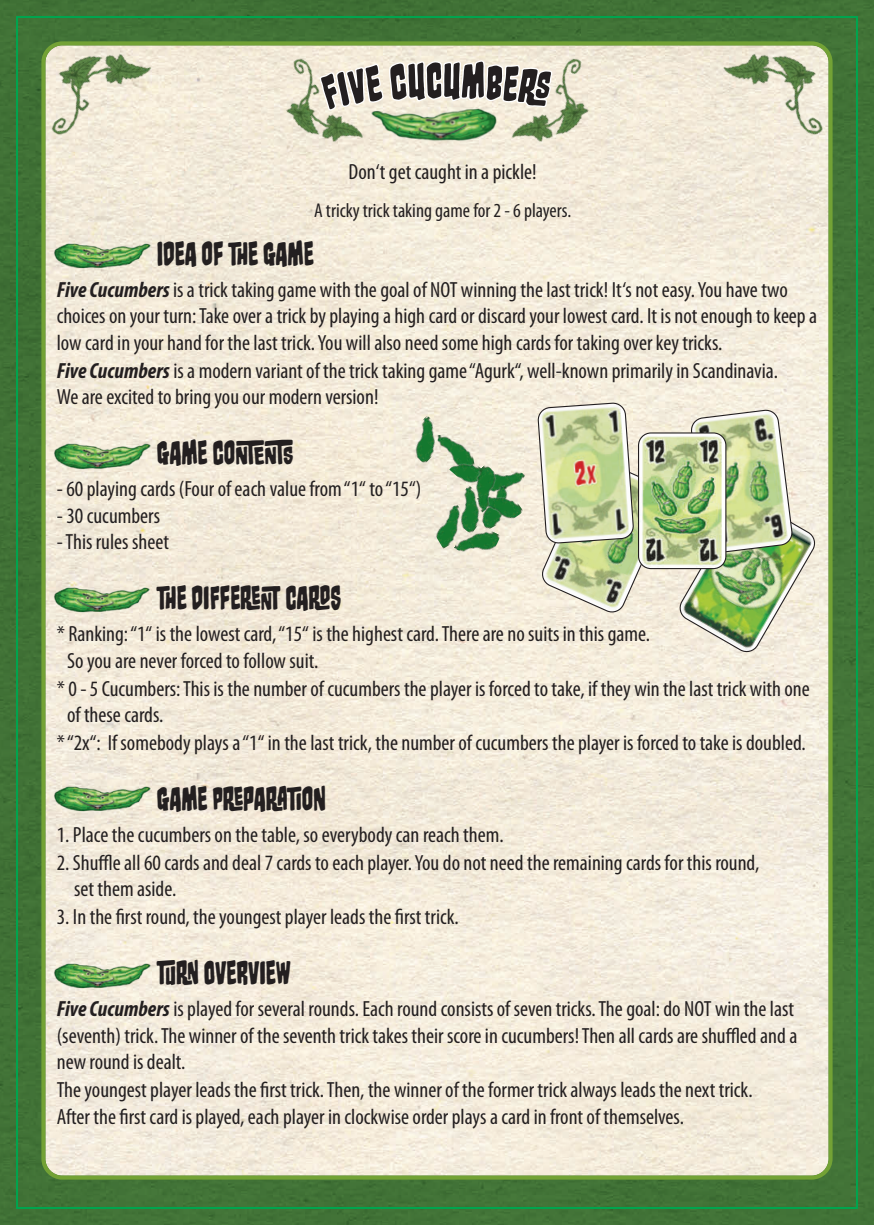
<style>
.page{position:relative;width:874px;height:1225px;background:#fff}
.page>*{position:absolute;margin:0;border:0;box-sizing:border-box;transform-origin:0 0}
.t1{font:36px "Monsterific BB";color:#231f20}
.t2{font:condensed 22px/26.8px "Myriad Pro";color:#231f20}
.t3{font:condensed 20px "Myriad Pro";color:#231f20}
.s1{font-weight:700;font-style:italic}
</style>
<div class="page">
<img style="left:0;top:0;width:873px;height:1225px">
<img style="left:45px;top:46px;width:783px;height:1129px">
<img style="left:537px;top:403px;width:280px;height:252px">
<img style="left:638px;top:433px;width:87px;height:135px">
<div style="left:637px;top:432px;width:89px;height:137px;border:1px solid #231f20;border-radius:12px"></div>
<img style="left:401px;top:415px;width:49px;height:49px">
<img style="left:485px;top:458px;width:40px;height:45px">
<img style="left:436px;top:429px;width:38px;height:43px">
<img style="left:493px;top:481px;width:30px;height:48px">
<img style="left:446px;top:485px;width:47px;height:34px">
<img style="left:449px;top:453px;width:36px;height:36px">
<img style="left:427px;top:504px;width:46px;height:45px">
<img style="left:459px;top:463px;width:49px;height:49px">
<img style="left:453px;top:519px;width:47px;height:45px">
<img style="left:25px;top:25px;width:134px;height:116px">
<img style="left:714px;top:25px;width:134px;height:116px">
<img style="left:50px;top:240px;width:101px;height:32px">
<img style="left:50px;top:441px;width:101px;height:32px">
<img style="left:50px;top:584px;width:101px;height:32px">
<img style="left:50px;top:783px;width:101px;height:33px">
<img style="left:50px;top:960px;width:101px;height:32px">
<img style="left:503px;top:51px;width:109px;height:116px">
<img style="left:261px;top:51px;width:109px;height:116px">
<img style="left:370px;top:104px;width:134px;height:45px">
<svg style="left:320px;top:64px;width:62px;height:46px;background:#f4ebda"></svg>
<svg style="left:389px;top:61px;width:163px;height:47px;background:#f3ebda"></svg>
<p class="t2" style="left:348px;top:158px;width:189px">Don‘t get caught in a pickle!</p>
<p class="t3" style="left:314px;top:198px;width:258px">A tricky trick taking game for 2 - 6 players.</p>
<h1 class="t1" style="left:157px;top:235px;width:158px">IDEA OF THE GAME</h1>
<p class="t2" style="left:57px;top:276px;width:761px"><span class="s1">Five Cucumbers</span> is a trick taking game with the goal of NOT winning the last trick! It‘s not easy. You have two choices on your turn: Take over a trick by playing a high card or discard your lowest card. It is not enough to keep a low card in your hand for the last trick. You will also need some high cards for taking over key tricks.<br><span class="s1">Five Cucumbers</span> is a modern variant of the trick taking game “Agurk“, well-known primarily in Scandinavia.<br>We are excited to bring you our modern version!</p>
<h1 class="t1" style="left:157px;top:434px;width:138px">GAME CONTENTS</h1>
<p class="t2" style="left:57px;top:475px;width:366px">- 60 playing cards (Four of each value from “1“ to “15“)</p>
<p class="t2" style="left:57px;top:502px;width:105px">- 30 cucumbers</p>
<p class="t2" style="left:57px;top:528px;width:114px">- This rules sheet</p>
<h1 class="t1" style="left:156px;top:579px;width:186px">THE DIFFERENT CARDS</h1>
<p class="t2" style="left:57px;top:620px;width:594px">* Ranking: “1“ is the lowest card, “15“ is the highest card. There are no suits in this game.</p>
<p class="t2" style="left:67px;top:646px;width:252px">So you are never forced to follow suit.</p>
<p class="t2" style="left:57px;top:674px;width:754px">* 0 - 5 Cucumbers: This is the number of cucumbers the player is forced to take, if they win the last trick with one</p>
<p class="t2" style="left:67px;top:701px;width:98px">of these cards.</p>
<p class="t2" style="left:57px;top:729px;width:750px">* “2x“: If somebody plays a “1“ in the last trick, the number of cucumbers the player is forced to take is doubled.</p>
<h1 class="t1" style="left:157px;top:780px;width:170px">GAME PREPARATION</h1>
<p class="t2" style="left:57px;top:821px;width:448px">1. Place the cucumbers on the table, so everybody can reach them.</p>
<p class="t2" style="left:74px;top:849px;width:686px;text-indent:-17px">2. Shuffle all 60 cards and deal 7 cards to each player. You do not need the remaining cards for this round, set them aside.</p>
<p class="t2" style="left:57px;top:903px;width:403px">3. In the first round, the youngest player leads the first trick.</p>
<h1 class="t1" style="left:157px;top:954px;width:135px">TURN OVERVIEW</h1>
<p class="t2" style="left:57px;top:995px;width:741px"><span class="s1">Five Cucumbers</span> is played for several rounds. Each round consists of seven tricks. The goal: do NOT win the last (seventh) trick. The winner of the seventh trick takes their score in cucumbers! Then all cards are shuffled and a new round is dealt.<br>The youngest player leads the first trick. Then, the winner of the former trick always leads the next trick.<br>After the first card is played, each player in clockwise order plays a card in front of themselves.</p>
</div>
